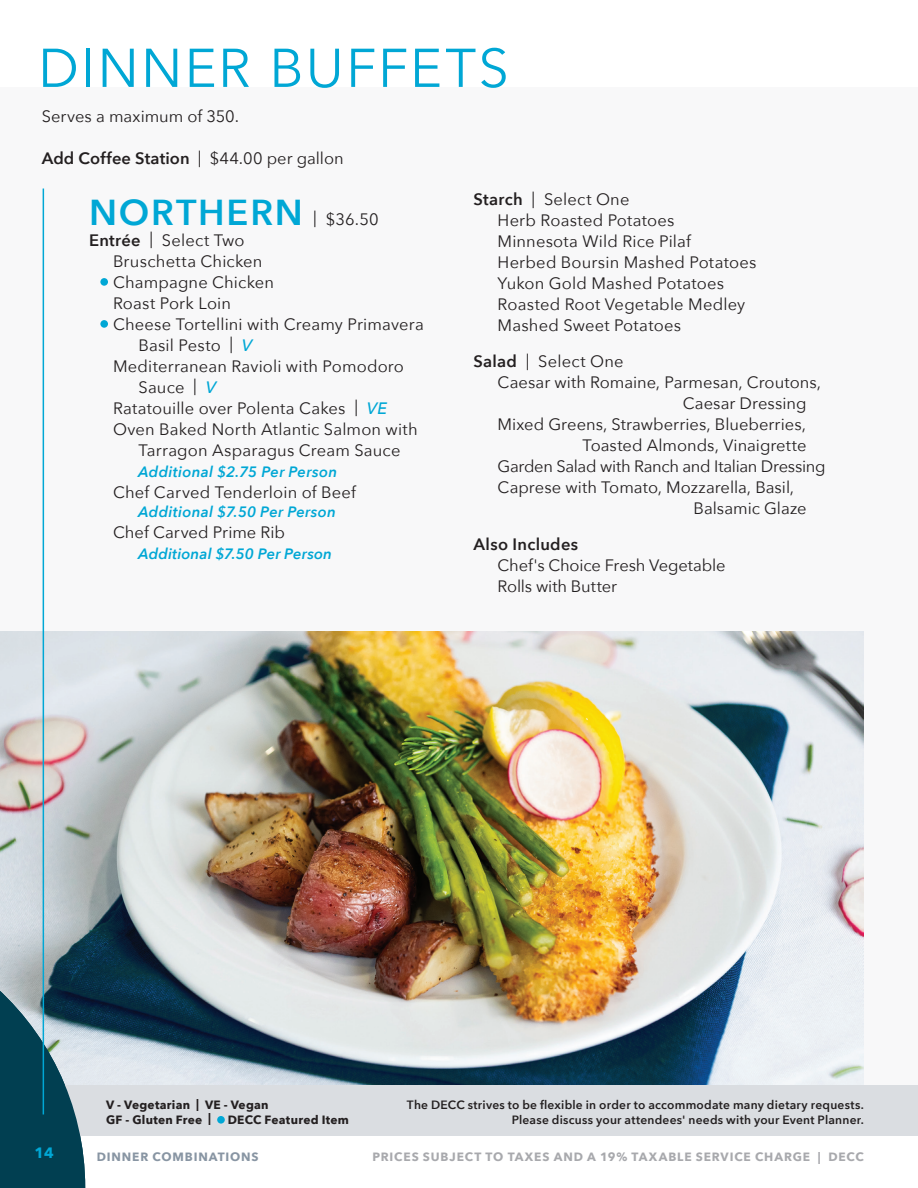
<style>
.page{position:relative;width:918px;height:1188px;background:#fff}
.page>*{position:absolute;margin:0;border:0;box-sizing:border-box;transform-origin:0 0}
.t1{font:54px "Avenir Next";letter-spacing:.04em;color:#00a7d5}
.t2{font:600 36px "Avenir Next";letter-spacing:.05em;color:#00a7d5}
.t3{font:16.5px/21px "Avenir Next";letter-spacing:.005em;color:#231f20}
.t4{font:600 16.5px "Avenir Next";letter-spacing:.015em;color:#231f20}
.t5{font:16.5px "Avenir Next";letter-spacing:-.02em;color:#231f20}
.t6{font:italic 600 15px "Avenir Next";letter-spacing:.015em;color:#00a7d5}
.t7{font:700 15px "Avenir Next";color:#00a7d5}
.t8{font:600 12px/14.4px "Avenir Next";letter-spacing:.02em;color:#231f20;text-align:right}
.t9{font:700 12px "Avenir Next";letter-spacing:.07em;color:#a8a9ad}
.t10{font:700 12px/14.4px "Avenir Next";letter-spacing:.02em;color:#231f20}
.t11{font:700 12px "Avenir Next";letter-spacing:.07em;color:#8895a3}
.s1{font-weight:400}
.s2{font-weight:400;font-size:16.5px;color:#231f20}
.s3{font-weight:600}
.s4{font-weight:500;font-style:italic;color:#00a7d5}
</style>
<div class="page">
<div style="left:0;top:87px;width:864px;height:998px;background:#f8f8f9"></div>
<div style="left:797px;top:87px;width:121px;height:998px;background:#f8f8f9"></div>
<img style="left:0;top:632px;width:863px;height:453px">
<div style="left:100px;top:278px;width:8px;height:8px;background:#00a7d5;border-radius:50%"></div>
<div style="left:100px;top:320px;width:8px;height:8px;background:#00a7d5;border-radius:50%"></div>
<div style="left:7px;top:1085px;width:857px;height:50px;background:#dadde1"></div>
<div style="left:850px;top:1085px;width:68px;height:50px;background:#dadde1"></div>
<svg style="left:0;top:978px;width:85px;height:210px"></svg>
<div style="left:217px;top:1116px;width:8px;height:8px;background:#00a7d5;border-radius:50%"></div>
<hr style="left:43px;top:189px;width:1px;height:925px;background:#00a7d5">
<p class="t1" style="left:38px;top:23px;width:472px">DINNER BUFFETS</p>
<p class="t3" style="left:42px;top:105px;width:199px">Serves a maximum of 350.</p>
<p class="t4" style="left:42px;top:145px;width:304px">Add Coffee Station <span class="s1">| $44.00 per gallon</span></p>
<p class="t2" style="left:89px;top:181px;width:291px">NORTHERN <span class="s2">| $36.50</span></p>
<p class="t3" style="left:89px;top:229px;width:157px"><span class="s3">Entrée</span> | Select Two</p>
<p class="t3" style="left:113px;top:250px;width:151px">Bruschetta Chicken</p>
<p class="t3" style="left:113px;top:271px;width:163px">Champagne Chicken</p>
<p class="t3" style="left:113px;top:292px;width:119px">Roast Pork Loin</p>
<p class="t3" style="left:139px;top:313px;width:287px;text-indent:-25px">Cheese Tortellini with Creamy Primavera<br>Basil Pesto | <span class="s4">V</span></p>
<p class="t3" style="left:139px;top:355px;width:267px;text-indent:-25px">Mediterranean Ravioli with Pomodoro<br>Sauce | <span class="s4">V</span></p>
<p class="t3" style="left:113px;top:397px;width:276px">Ratatouille over Polenta Cakes | <span class="s4">VE</span></p>
<p class="t3" style="left:113px;top:418px;width:306px;text-align:center">Oven Baked North Atlantic Salmon with<br>Tarragon Asparagus Cream Sauce</p>
<p class="t6" style="left:139px;top:458px;width:200px">Additional $2.75 Per Person</p>
<p class="t3" style="left:113px;top:481px;width:245px">Chef Carved Tenderloin of Beef</p>
<p class="t6" style="left:139px;top:499px;width:199px">Additional $7.50 Per Person</p>
<p class="t3" style="left:113px;top:521px;width:173px">Chef Carved Prime Rib</p>
<p class="t6" style="left:139px;top:541px;width:195px">Additional $7.50 Per Person</p>
<p class="t3" style="left:474px;top:188px;width:157px"><span class="s3">Starch</span> | Select One</p>
<p class="t3" style="left:498px;top:209px;width:179px">Herb Roasted Potatoes</p>
<p class="t3" style="left:498px;top:230px;width:195px">Minnesota Wild Rice Pilaf</p>
<p class="t3" style="left:498px;top:251px;width:260px">Herbed Boursin Mashed Potatoes</p>
<p class="t3" style="left:498px;top:272px;width:228px">Yukon Gold Mashed Potatoes</p>
<p class="t3" style="left:498px;top:293px;width:249px">Roasted Root Vegetable Medley</p>
<p class="t3" style="left:498px;top:314px;width:185px">Mashed Sweet Potatoes</p>
<p class="t3" style="left:474px;top:350px;width:152px"><span class="s3">Salad</span> | Select One</p>
<p class="t3" style="left:683px;top:371px;width:140px;text-indent:-185px">Caesar with Romaine, Parmesan, Croutons,<br>Caesar Dressing</p>
<p class="t3" style="left:498px;top:413px;width:310px;text-align:right">Mixed Greens, Strawberries, Blueberries,<br>Toasted Almonds, Vinaigrette</p>
<p class="t5" style="left:498px;top:452px;width:329px">Garden Salad with Ranch and Italian Dressing</p>
<p class="t3" style="left:694px;top:476px;width:115px;text-indent:-196px">Caprese with Tomato, Mozzarella, Basil,<br>Balsamic Glaze</p>
<p class="t4" style="left:474px;top:530px;width:106px">Also Includes</p>
<p class="t3" style="left:498px;top:554px;width:229px">Chef's Choice Fresh Vegetable</p>
<p class="t3" style="left:498px;top:575px;width:121px">Rolls with Butter</p>
<p class="t10" style="left:106px;top:1098px;width:164px">V - Vegetarian | VE - Vegan<br>GF - Gluten Free |</p>
<p class="t10" style="left:228px;top:1112px;width:123px">DECC Featured Item</p>
<p class="t8" style="left:407px;top:1098px;width:459px">The DECC strives to be flexible in order to accommodate many dietary requests.<br>Please discuss your attendees' needs with your Event Planner.</p>
<p class="t7" style="left:34px;top:1140px;width:21px">14</p>
<p class="t9" style="left:372px;top:1147px;width:493px">PRICES SUBJECT TO TAXES AND A 19% TAXABLE SERVICE CHARGE | DECC</p>
<p class="t11" style="left:97px;top:1146px;width:163px">DINNER COMBINATIONS</p>
</div>
